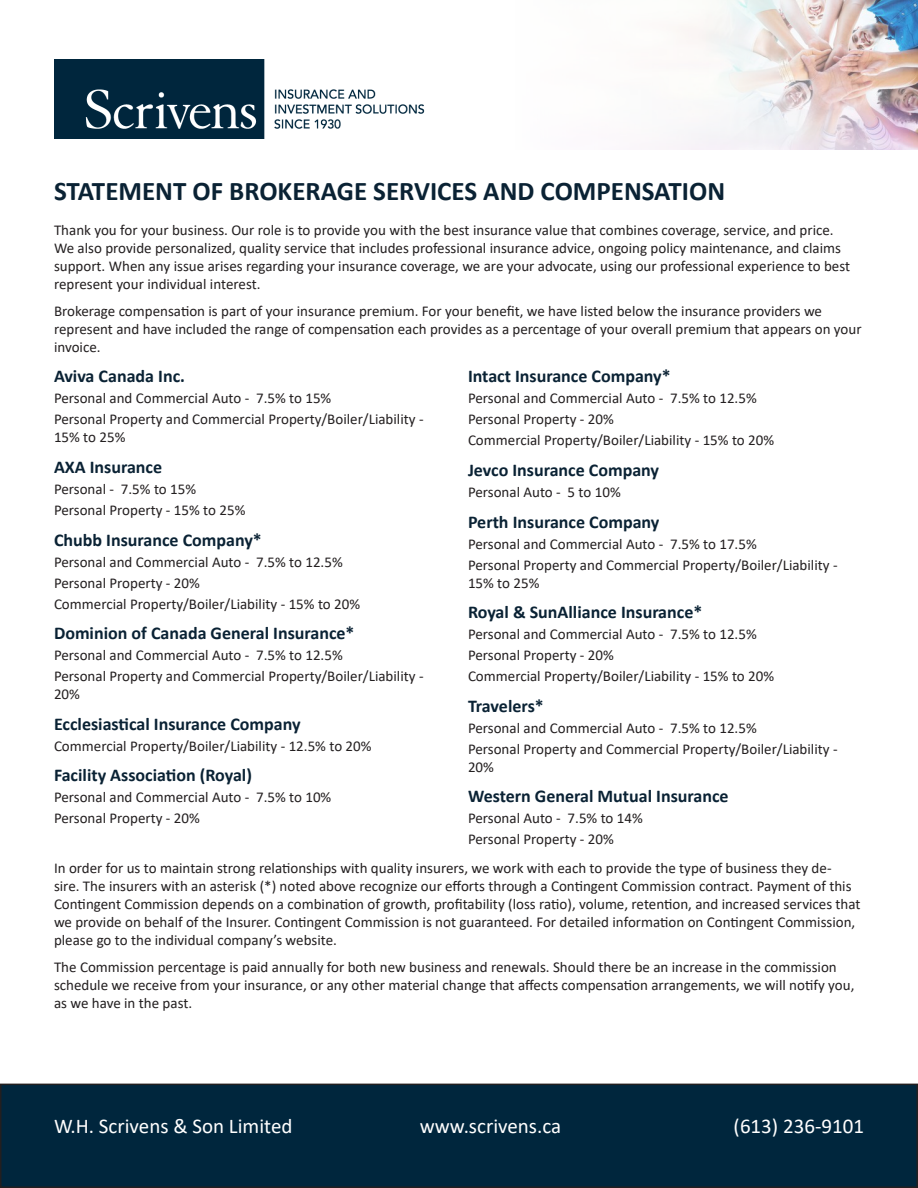
<style>
.page{position:relative;width:918px;height:1188px;background:#fff}
.page>*{position:absolute;margin:0;border:0;box-sizing:border-box;transform-origin:0 0}
.t1{font:700 27px "Calibri";color:#0a2234}
.t2{font:21px "Calibri";color:#fff}
.t3{font:700 18px "Calibri";color:#0a2234}
.t4{font:15px/18px "Calibri";color:#231f20}
</style>
<div class="page">
<div style="left:1px;top:1084px;width:916px;height:103px;background:#00263d"></div>
<div style="left:0;top:1084px;width:918px;height:104px;border:2px solid #231f20"></div>
<svg style="left:54px;top:1px;width:863px;height:149px"></svg>
<img style="left:54px;top:59px;width:400px;height:79px">
<p class="t1" style="left:54px;top:172px;width:673px">STATEMENT OF BROKERAGE SERVICES AND COMPENSATION</p>
<p class="t4" style="left:54px;top:220px;width:798px">Thank you for your business. Our role is to provide you with the best insurance value that combines coverage, service, and price.<br>We also provide personalized, quality service that includes professional insurance advice, ongoing policy maintenance, and claims support. When any issue arises regarding your insurance coverage, we are your advocate, using our professional experience to best represent your individual interest.</p>
<p class="t4" style="left:54px;top:301px;width:809px">Brokerage compensation is part of your insurance premium. For your benefit, we have listed below the insurance providers we represent and have included the range of compensation each provides as a percentage of your overall premium that appears on your invoice.</p>
<p class="t3" style="left:54px;top:364px;width:133px">Aviva Canada Inc.</p>
<p class="t4" style="left:54px;top:389px;width:279px">Personal and Commercial Auto - 7.5% to 15%</p>
<p class="t4" style="left:54px;top:410px;width:371px">Personal Property and Commercial Property/Boiler/Liability -<br>15% to 25%</p>
<p class="t3" style="left:54px;top:454px;width:110px">AXA Insurance</p>
<p class="t4" style="left:54px;top:480px;width:144px">Personal - 7.5% to 15%</p>
<p class="t4" style="left:54px;top:501px;width:193px">Personal Property - 15% to 25%</p>
<p class="t3" style="left:54px;top:527px;width:209px">Chubb Insurance Company*</p>
<p class="t4" style="left:54px;top:552px;width:290px">Personal and Commercial Auto - 7.5% to 12.5%</p>
<p class="t4" style="left:54px;top:573px;width:147px">Personal Property - 20%</p>
<p class="t4" style="left:54px;top:594px;width:308px">Commercial Property/Boiler/Liability - 15% to 20%</p>
<p class="t3" style="left:54px;top:621px;width:302px">Dominion of Canada General Insurance*</p>
<p class="t4" style="left:54px;top:646px;width:290px">Personal and Commercial Auto - 7.5% to 12.5%</p>
<p class="t4" style="left:54px;top:667px;width:371px">Personal Property and Commercial Property/Boiler/Liability -<br>20%</p>
<p class="t3" style="left:54px;top:711px;width:248px">Ecclesiastical Insurance Company</p>
<p class="t4" style="left:54px;top:736px;width:319px">Commercial Property/Boiler/Liability - 12.5% to 20%</p>
<p class="t3" style="left:54px;top:763px;width:200px">Facility Association (Royal)</p>
<p class="t4" style="left:54px;top:788px;width:279px">Personal and Commercial Auto - 7.5% to 10%</p>
<p class="t4" style="left:54px;top:809px;width:147px">Personal Property - 20%</p>
<p class="t3" style="left:468px;top:364px;width:204px">Intact Insurance Company*</p>
<p class="t4" style="left:468px;top:389px;width:290px">Personal and Commercial Auto - 7.5% to 12.5%</p>
<p class="t4" style="left:468px;top:410px;width:147px">Personal Property - 20%</p>
<p class="t4" style="left:468px;top:431px;width:308px">Commercial Property/Boiler/Liability - 15% to 20%</p>
<p class="t3" style="left:468px;top:457px;width:193px">Jevco Insurance Company</p>
<p class="t4" style="left:468px;top:483px;width:154px">Personal Auto - 5 to 10%</p>
<p class="t3" style="left:468px;top:509px;width:193px">Perth Insurance Company</p>
<p class="t4" style="left:468px;top:534px;width:290px">Personal and Commercial Auto - 7.5% to 17.5%</p>
<p class="t4" style="left:468px;top:555px;width:371px">Personal Property and Commercial Property/Boiler/Liability -<br>15% to 25%</p>
<p class="t3" style="left:468px;top:600px;width:236px">Royal &amp; SunAlliance Insurance*</p>
<p class="t4" style="left:468px;top:625px;width:290px">Personal and Commercial Auto - 7.5% to 12.5%</p>
<p class="t4" style="left:468px;top:646px;width:147px">Personal Property - 20%</p>
<p class="t4" style="left:468px;top:667px;width:308px">Commercial Property/Boiler/Liability - 15% to 20%</p>
<p class="t3" style="left:468px;top:693px;width:77px">Travelers*</p>
<p class="t4" style="left:468px;top:718px;width:290px">Personal and Commercial Auto - 7.5% to 12.5%</p>
<p class="t4" style="left:468px;top:739px;width:371px">Personal Property and Commercial Property/Boiler/Liability -<br>20%</p>
<p class="t3" style="left:468px;top:784px;width:262px">Western General Mutual Insurance</p>
<p class="t4" style="left:468px;top:809px;width:176px">Personal Auto - 7.5% to 14%</p>
<p class="t4" style="left:468px;top:830px;width:147px">Personal Property - 20%</p>
<p class="t4" style="left:54px;top:859px;width:808px">In order for us to maintain strong relationships with quality insurers, we work with each to provide the type of business they de&shy;sire. The insurers with an asterisk (*) noted above recognize our efforts through a Contingent Commission contract. Payment of this Contingent Commission depends on a combination of growth, profitability (loss ratio), volume, retention, and increased services that we provide on behalf of the Insurer. Contingent Commission is not guaranteed. For detailed information on Contingent Commission, please go to the individual company’s website.</p>
<p class="t4" style="left:54px;top:958px;width:802px">The Commission percentage is paid annually for both new business and renewals. Should there be an increase in the commission schedule we receive from your insurance, or any other material change that affects compensation arrangements, we will notify you, as we have in the past.</p>
<p class="t2" style="left:54px;top:1112px;width:240px">W.H. Scrivens &amp; Son Limited</p>
<p class="t2" style="left:420px;top:1112px;width:143px">www.scrivens.ca</p>
<p class="t2" style="left:734px;top:1112px;width:132px">(613) 236-9101</p>
</div>
